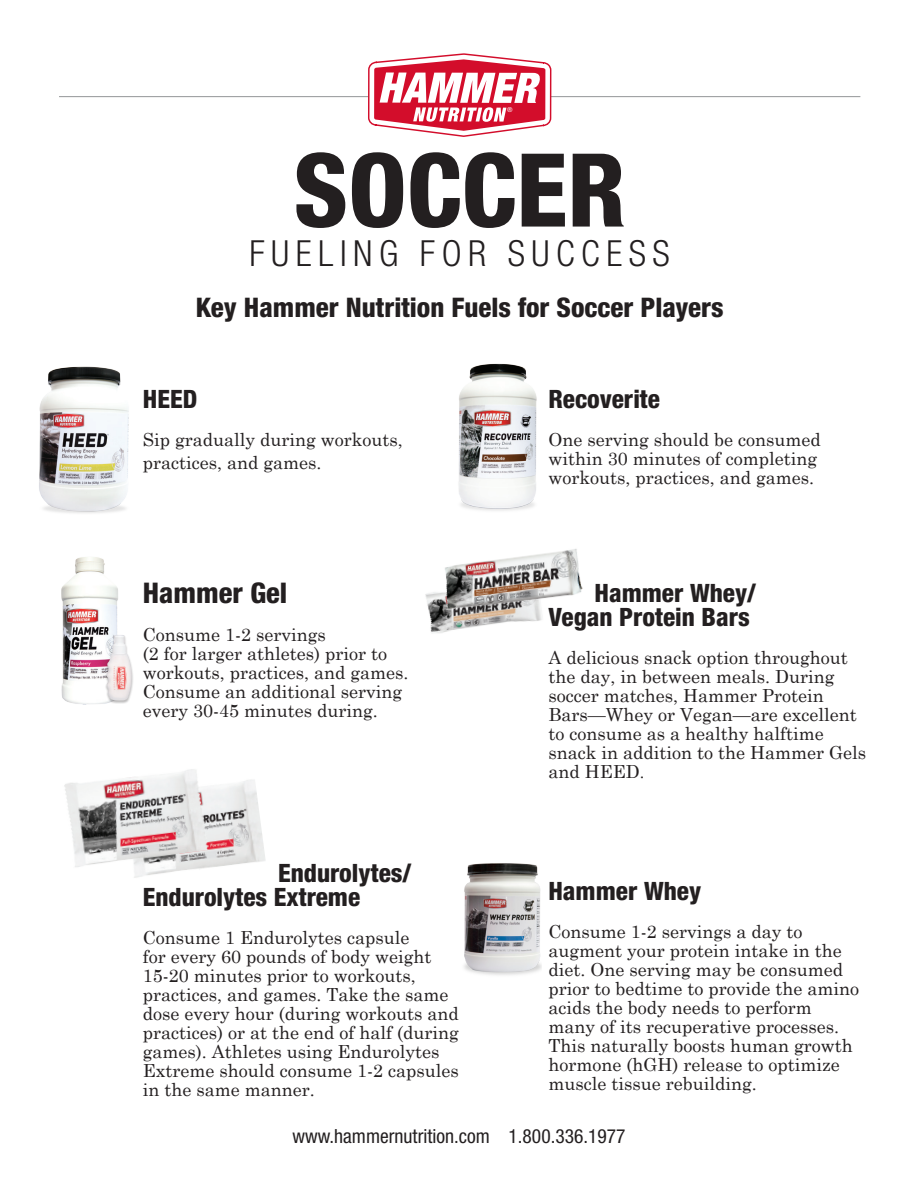
<style>
.page{position:relative;width:918px;height:1188px;background:#fff}
.page>*{position:absolute;margin:0;border:0;box-sizing:border-box;transform-origin:0 0}
.t1{font:800 condensed 102px "Helvetica Neue LT Std";color:#231f20}
.t2{font:300 condensed 36px "Helvetica Neue LT Std";letter-spacing:.18em;color:#231f20}
.t3{font:800 condensed 28.5px "Helvetica Neue LT Std";color:#231f20}
.t4{font:800 condensed 27px "Helvetica Neue LT Std";color:#231f20}
.t5{font:800 condensed 25.35px "Helvetica Neue LT Std";color:#231f20}
.t6{font:condensed 19.5px "Helvetica Neue LT Std";color:#231f20}
.t7{font:18px/19px "Century Schoolbook";color:#231f20}
.t8{font:condensed 6.75px "Helvetica Neue";color:#fff}
.s1{font-size:16.65px}
</style>
<div class="page">
<hr style="left:59px;top:96px;width:801px;height:1px;background:#939598">
<svg style="left:368px;top:53px;width:183px;height:84px"></svg>
<img style="left:39px;top:366px;width:90px;height:147px">
<img style="left:61px;top:557px;width:57px;height:148px">
<img style="left:216px;top:780px;width:50px;height:87px">
<img style="left:64px;top:769px;width:152px;height:109px">
<img style="left:459px;top:363px;width:78px;height:148px">
<img style="left:464px;top:863px;width:78px;height:112px">
<img style="left:425px;top:592px;width:117px;height:41px">
<img style="left:440px;top:549px;width:143px;height:68px">
<div style="left:105px;top:635px;width:29px;height:69px;background:#231f20;opacity:.3"></div>
<img style="left:106px;top:635px;width:26px;height:66px">
<p class="t8" style="left:507px;top:106px;width:7px">®</p>
<p class="t1" style="left:294px;top:127px;width:334px">SOCCER</p>
<p class="t2" style="left:250px;top:233px;width:422px">FUELING FOR SUCCESS</p>
<p class="t4" style="left:196px;top:290px;width:529px">Key Hammer Nutrition Fuels for Soccer Players</p>
<p class="t5" style="left:143px;top:383px;width:56px">HEED</p>
<p class="t7" style="left:143px;top:428px;width:262px;line-height:22.8px">Sip gradually during workouts, practices, and games.</p>
<p class="t3" style="left:143px;top:575px;width:146px">Hammer Gel</p>
<p class="t7" style="left:143px;top:624px;width:185px">Consume 1-2 servings</p>
<p class="t7" style="left:143px;top:643px;width:267px">(2 for larger athletes) prior to workouts, practices, and games.<br>Consume an additional serving</p>
<p class="t7" style="left:143px;top:700px;width:237px">every 30-45 minutes during.</p>
<p class="t5" style="left:548px;top:383px;width:113px">Recoverite</p>
<p class="t7" style="left:548px;top:429px;width:274px">One serving should be consumed within 30 minutes of completing workouts, practices, and games.</p>
<p class="t5" style="left:594px;top:578px;width:163px">Hammer Whey/</p>
<p class="t5" style="left:548px;top:602px;width:203px">Vegan Protein Bars</p>
<p class="t7" style="left:548px;top:648px;width:319px">A delicious snack option throughout the day, in between meals. During soccer matches, Hammer Protein<br>Bars—Whey or Vegan—are excellent to consume as a healthy halftime snack in addition to the Hammer Gels and HEED<span class="s1">.</span></p>
<p class="t5" style="left:278px;top:857px;width:135px">Endurolytes/</p>
<p class="t5" style="left:143px;top:881px;width:219px">Endurolytes Extreme</p>
<p class="t7" style="left:143px;top:927px;width:318px">Consume 1 Endurolytes capsule<br>for every 60 pounds of body weight 15-20 minutes prior to workouts, practices, and games. Take the same dose every hour (during workouts and practices) or at the end of half (during games). Athletes using Endurolytes Extreme should consume 1-2 capsules in the same manner.</p>
<p class="t5" style="left:548px;top:875px;width:154px">Hammer Whey</p>
<p class="t7" style="left:548px;top:921px;width:312px">Consume 1-2 servings a day to augment your protein intake in the diet. One serving may be consumed prior to bedtime to provide the amino acids the body needs to perform many of its recuperative processes.<br>This naturally boosts human growth hormone (hGH) release to optimize muscle tissue rebuilding.</p>
<p class="t6" style="left:292px;top:1125px;width:335px">www.hammernutrition.com 1.800.336.1977</p>
</div>
